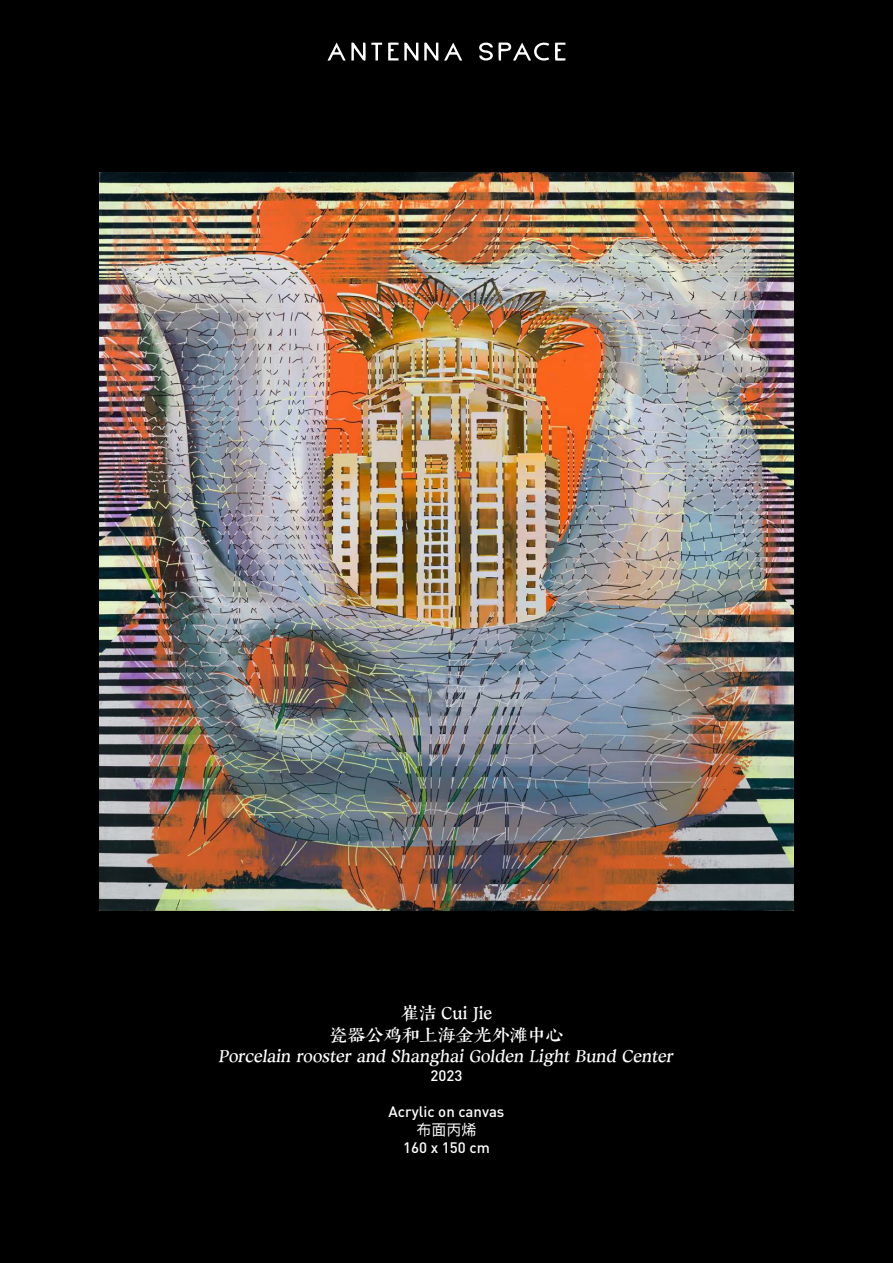
<style>
.page{position:relative;width:893px;height:1263px;background:#000}
.page>*{position:absolute;margin:0;border:0;box-sizing:border-box;transform-origin:0 0}
.t1{font:18px/21.6px "Aa Gu Dian Ke Ben Song";color:#fff;text-align:center}
.t2{font:500 15px "DIN";color:#fff}
.t3{font:15px "Ping Fang SC";color:#fff}
</style>
<div class="page">
<img style="left:99px;top:172px;width:695px;height:738px">
<svg style="left:424px;top:42px;width:14px;height:19px"></svg>
<svg style="left:555px;top:43px;width:10px;height:18px"></svg>
<svg style="left:444px;top:43px;width:18px;height:18px"></svg>
<svg style="left:388px;top:42px;width:30px;height:19px"></svg>
<svg style="left:479px;top:42px;width:70px;height:19px"></svg>
<svg style="left:327px;top:42px;width:55px;height:19px"></svg>
<p class="t1" style="left:218px;top:1002px;width:459px">崔洁 Cui Jie<br>瓷器公鸡和上海金光外滩中心<br>Porcelain rooster and Shanghai Golden Light Bund Center</p>
<p class="t2" style="left:430px;top:1066px;width:33px">2023</p>
<p class="t2" style="left:389px;top:1102px;width:117px">Acrylic on canvas</p>
<p class="t3" style="left:416px;top:1121px;width:61px">布面丙烯</p>
<p class="t2" style="left:403px;top:1138px;width:88px">160 x 150 cm</p>
</div>
